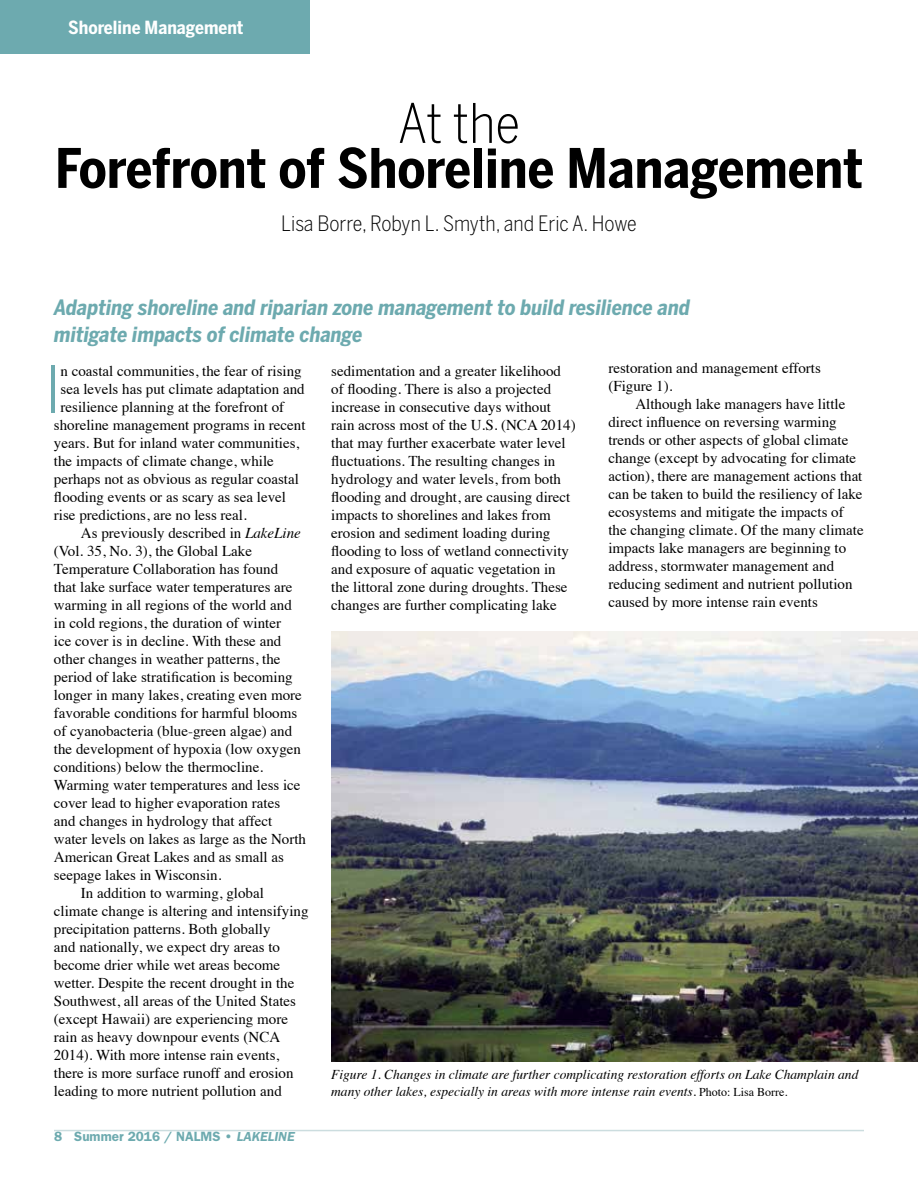
<style>
.page{position:relative;width:918px;height:1188px;background:#fff}
.page>*{position:absolute;margin:0;border:0;box-sizing:border-box;transform-origin:0 0}
.t1{font:300 63.6px "Benton Sans Cond";color:#6daaaf}
.t2{font:700 54px "Benton Sans Cond";color:#000}
.t3{font:300 54px "Benton Sans Cond";color:#000}
.t4{font:italic 700 21px/27px "Benton Sans Cond";color:#6daaaf}
.t5{font:300 21px "Benton Sans Cond";color:#000}
.t6{font:700 18px "Benton Sans Cond";color:#fff}
.t7{font:15px/18px "Times";color:#000}
.t8{font:italic 13.5px/16.5px "Times";color:#000}
.t9{font:600 13.5px "Franklin Gothic";color:#6daaaf}
.s1{font-style:italic}
.s2{font-style:normal;font-size:12px}
</style>
<div class="page">
<hr style="left:54px;top:1130px;width:810px;height:1px;background:#ccdddf">
<div style="left:0;top:0;width:310px;height:54px;background:#6daaaf"></div>
<img style="left:331px;top:631px;width:587px;height:431px">
<p class="t6" style="left:68px;top:17px;width:177px">Shoreline Management</p>
<h2 class="t3" style="left:398px;top:91px;width:124px">At the</h2>
<h2 class="t2" style="left:55px;top:134px;width:809px">Forefront of Shoreline Management</h2>
<h3 class="t5" style="left:281px;top:211px;width:357px">Lisa Borre, Robyn L. Smyth, and Eric A. Howe</h3>
<h3 class="t4" style="left:54px;top:294px;width:638px">Adapting shoreline and riparian zone management to build resilience and mitigate impacts of climate change</h3>
<p class="t7" style="left:608px;top:357px;width:214px">restoration and management efforts (Figure 1).</p>
<p class="t7" style="left:608px;top:393px;width:257px;text-indent:27px">Although lake managers have little direct influence on reversing warming trends or other aspects of global climate change (except by advocating for climate action), there are management actions that can be taken to build the resiliency of lake ecosystems and mitigate the impacts of the changing climate. Of the many climate impacts lake managers are beginning to address, stormwater management and reducing sediment and nutrient pollution caused by more intense rain events</p>
<h1 class="t1" style="left:46px;top:351px;width:16px">I</h1>
<p class="t7" style="left:61px;top:361px;width:243px">n coastal communities, the fear of rising</p>
<p class="t7" style="left:331px;top:361px;width:246px">sedimentation and a greater likelihood of flooding. There is also a projected increase in consecutive days without rain across most of the U.S. (NCA 2014) that may further exacerbate water level fluctuations. The resulting changes in hydrology and water levels, from both flooding and drought, are causing direct impacts to shorelines and lakes from erosion and sediment loading during flooding to loss of wetland connectivity and exposure of aquatic vegetation in the littoral zone during droughts. These changes are further complicating lake</p>
<p class="t7" style="left:61px;top:379px;width:246px">sea levels has put climate adaptation and</p>
<p class="t7" style="left:61px;top:397px;width:225px">resilience planning at the forefront of</p>
<p class="t7" style="left:54px;top:415px;width:253px">shoreline management programs in recent</p>
<p class="t7" style="left:54px;top:433px;width:247px">years. But for inland water communities,</p>
<p class="t7" style="left:54px;top:451px;width:221px">the impacts of climate change, while</p>
<p class="t7" style="left:54px;top:469px;width:246px">perhaps not as obvious as regular coastal</p>
<p class="t7" style="left:54px;top:487px;width:234px">flooding events or as scary as sea level</p>
<p class="t7" style="left:54px;top:505px;width:194px">rise predictions, are no less real.</p>
<p class="t7" style="left:81px;top:523px;width:221px">As previously described in <span class="s1">LakeLine</span></p>
<p class="t7" style="left:54px;top:541px;width:200px">(Vol. 35, No. 3), the Global Lake</p>
<p class="t7" style="left:54px;top:559px;width:226px">Temperature Collaboration has found</p>
<p class="t7" style="left:54px;top:577px;width:240px">that lake surface water temperatures are</p>
<p class="t7" style="left:54px;top:595px;width:239px">warming in all regions of the world and</p>
<p class="t7" style="left:54px;top:613px;width:229px">in cold regions, the duration of winter</p>
<p class="t7" style="left:54px;top:631px;width:229px">ice cover is in decline. With these and</p>
<p class="t7" style="left:54px;top:649px;width:228px">other changes in weather patterns, the</p>
<p class="t7" style="left:54px;top:667px;width:240px">period of lake stratification is becoming</p>
<p class="t7" style="left:54px;top:685px;width:249px">longer in many lakes, creating even more</p>
<p class="t7" style="left:54px;top:703px;width:245px">favorable conditions for harmful blooms</p>
<p class="t7" style="left:54px;top:721px;width:240px">of cyanobacteria (blue-green algae) and</p>
<p class="t7" style="left:54px;top:739px;width:249px">the development of hypoxia (low oxygen</p>
<p class="t7" style="left:54px;top:757px;width:211px">conditions) below the thermocline.</p>
<p class="t7" style="left:54px;top:775px;width:248px">Warming water temperatures and less ice</p>
<p class="t7" style="left:54px;top:793px;width:228px">cover lead to higher evaporation rates</p>
<p class="t7" style="left:54px;top:811px;width:220px">and changes in hydrology that affect</p>
<p class="t7" style="left:54px;top:829px;width:254px">water levels on lakes as large as the North</p>
<p class="t7" style="left:54px;top:847px;width:231px">American Great Lakes and as small as</p>
<p class="t7" style="left:54px;top:865px;width:169px">seepage lakes in Wisconsin.</p>
<p class="t7" style="left:81px;top:883px;width:184px">In addition to warming, global</p>
<p class="t7" style="left:54px;top:901px;width:256px">climate change is altering and intensifying</p>
<p class="t7" style="left:54px;top:919px;width:218px">precipitation patterns. Both globally</p>
<p class="t7" style="left:54px;top:937px;width:228px">and nationally, we expect dry areas to</p>
<p class="t7" style="left:54px;top:955px;width:228px">become drier while wet areas become</p>
<p class="t7" style="left:54px;top:973px;width:242px">wetter. Despite the recent drought in the</p>
<p class="t7" style="left:54px;top:991px;width:244px">Southwest, all areas of the United States</p>
<p class="t7" style="left:54px;top:1009px;width:236px">(except Hawaii) are experiencing more</p>
<p class="t7" style="left:54px;top:1027px;width:228px">rain as heavy downpour events (NCA</p>
<p class="t7" style="left:54px;top:1045px;width:227px">2014). With more intense rain events,</p>
<p class="t7" style="left:54px;top:1063px;width:241px">there is more surface runoff and erosion</p>
<p class="t7" style="left:54px;top:1081px;width:229px">leading to more nutrient pollution and</p>
<p class="t8" style="left:331px;top:1066px;width:529px">Figure 1. Changes in climate are further complicating restoration efforts on Lake Champlain and many other lakes, especially in areas with more intense rain events. <span class="s2">Photo: Lisa Borre.</span></p>
<p class="t9" style="left:54px;top:1128px;width:242px">8 Summer 2016 / NALMS • <span class="s1">LAKELINE</span></p>
</div>
